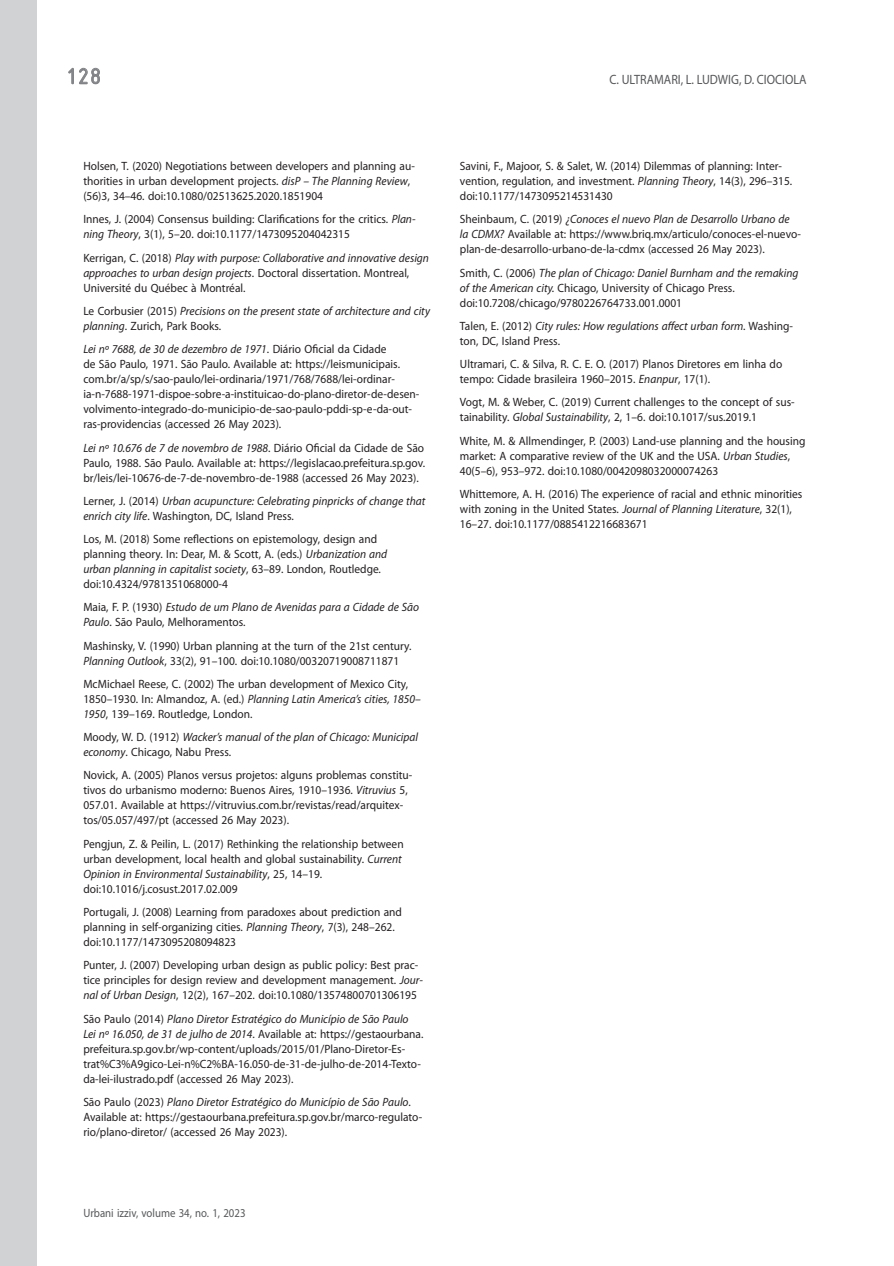
<style>
.page{position:relative;width:894px;height:1266px;background:#fff}
.page>*{position:absolute;margin:0;border:0;box-sizing:border-box;transform-origin:0 0}
.t1{font:24px "ISOCTEUR";color:#808285}
.t2{font:13.5px "Myriad Pro";color:#57585a;scale:.9 1}
.t3{font:12px/15px "Myriad Pro";color:#231f20;scale:.95 1}
.t4{font:italic 12px/15px "Myriad Pro";color:#231f20;scale:.95 1}
.t5{font:12px "Myriad Pro";color:#57585a;scale:.9 1}
.s1{font-style:italic}
.s2{font-style:normal}
</style>
<div class="page">
<svg style="left:68px;top:68px;width:32px;height:17px"></svg>
<div style="left:0;top:0;width:37px;height:1265px;background:#d1d2d4"></div>
<h1 class="t1" style="left:63px;top:61px;width:43px">128</h1>
<p class="t2" style="left:609px;top:72px;width:220px">C. ULTRAMARI, L. LUDWIG, D. CIOCIOLA</p>
<p class="t3" style="left:83px;top:159px;width:350px">Holsen, T. (2020) Negotiations between developers and planning au&shy;thorities in urban development projects. <span class="s1">disP – The Planning Review</span>, (56)3, 34–46. doi:10.1080/02513625.2020.1851904</p>
<p class="t3" style="left:83px;top:212px;width:351px">Innes, J. (2004) Consensus building: Clarifications for the critics. <span class="s1">Plan&shy;ning Theory</span>, 3(1), 5–20. doi:10.1177/1473095204042315</p>
<p class="t4" style="left:83px;top:250px;width:365px"><span class="s2">Kerrigan, C. (2018)</span> Play with purpose: Collaborative and innovative design approaches to urban design projects<span class="s2">. Doctoral dissertation. Montreal,<br>Université du Québec à Montréal.</span></p>
<p class="t4" style="left:83px;top:304px;width:366px"><span class="s2">Le Corbusier (2015)</span> Precisions on the present state of architecture and city planning<span class="s2">. Zurich, Park Books.</span></p>
<p class="t3" style="left:83px;top:342px;width:355px"><span class="s1">Lei nº 7688, de 30 de dezembro de 1971</span>. Diário Oficial da Cidade<br>de São Paulo, 1971. São Paulo. Available at: https://leismunicipais. com.br/a/sp/s/sao-paulo/lei-ordinaria/1971/768/7688/lei-ordinar&shy;ia-n-7688-1971-dispoe-sobre-a-instituicao-do-plano-diretor-de-desen&shy;volvimento-integrado-do-municipio-de-sao-paulo-pddi-sp-e-da-out&shy;ras-providencias (accessed 26 May 2023).</p>
<p class="t3" style="left:83px;top:440px;width:361px;text-align:justify"><span class="s1">Lei nº 10.676 de 7 de novembro de 1988</span>. Diário Oficial da Cidade de São Paulo, 1988. São Paulo. Available at: https://legislacao.prefeitura.sp.gov. br/leis/lei-10676-de-7-de-novembro-de-1988 (accessed 26 May 2023).</p>
<p class="t4" style="left:83px;top:493px;width:361px"><span class="s2">Lerner, J. (2014)</span> Urban acupuncture: Celebrating pinpricks of change that enrich city life<span class="s2">. Washington, DC, Island Press.</span></p>
<p class="t3" style="left:83px;top:531px;width:321px">Los, M. (2018) Some reflections on epistemology, design and planning theory. In: Dear, M. &amp; Scott, A. (eds.) <span class="s1">Urbanization and urban planning in capitalist society</span>, 63–89. London, Routledge. doi:10.4324/9781351068000-4</p>
<p class="t4" style="left:83px;top:600px;width:355px"><span class="s2">Maia, F. P. (1930)</span> Estudo de um Plano de Avenidas para a Cidade de São<br>Paulo<span class="s2">. São Paulo, Melhoramentos.</span></p>
<p class="t3" style="left:83px;top:638px;width:347px">Mashinsky, V. (1990) Urban planning at the turn of the 21st century.<br><span class="s1">Planning Outlook</span>, 33(2), 91–100. doi:10.1080/00320719008711871</p>
<p class="t3" style="left:83px;top:676px;width:356px">McMichael Reese, C. (2002) The urban development of Mexico City,<br>1850–1930. In: Almandoz, A. (ed.) <span class="s1">Planning Latin America’s cities, 1850–<br>1950</span>, 139–169. Routledge, London.</p>
<p class="t4" style="left:83px;top:729px;width:354px"><span class="s2">Moody, W. D. (1912)</span> Wacker’s manual of the plan of Chicago: Municipal economy<span class="s2">. Chicago, Nabu Press.</span></p>
<p class="t3" style="left:83px;top:768px;width:348px">Novick, A. (2005) Planos versus projetos: alguns problemas constitu&shy;tivos do urbanismo moderno: Buenos Aires, 1910–1936. <span class="s1">Vitruvius</span> 5, 057.01. Available at https://vitruvius.com.br/revistas/read/arquitex&shy;tos/05.057/497/pt (accessed 26 May 2023).</p>
<p class="t3" style="left:83px;top:836px;width:338px">Pengjun, Z. &amp; Peilin, L. (2017) Rethinking the relationship between urban development, local health and global sustainability. <span class="s1">Current Opinion in Environmental Sustainability</span>, 25, 14–19. doi:10.1016/j.cosust.2017.02.009</p>
<p class="t3" style="left:83px;top:904px;width:337px">Portugali, J. (2008) Learning from paradoxes about prediction and planning in self-organizing cities. <span class="s1">Planning Theory</span>, 7(3), 248–262. doi:10.1177/1473095208094823</p>
<p class="t3" style="left:83px;top:957px;width:359px">Punter, J. (2007) Developing urban design as public policy: Best prac&shy;tice principles for design review and development management. <span class="s1">Jour&shy;nal of Urban Design</span>, 12(2), 167–202. doi:10.1080/13574800701306195</p>
<p class="t3" style="left:83px;top:1011px;width:359px">São Paulo (2014) <span class="s1">Plano Diretor Estratégico do Município de São Paulo Lei nº 16.050, de 31 de julho de 2014</span>. Available at: https://gestaourbana. prefeitura.sp.gov.br/wp-content/uploads/2015/01/Plano-Diretor-Es&shy;trat%C3%A9gico-Lei-n%C2%BA-16.050-de-31-de-julho-de-2014-Texto&shy;da-lei-ilustrado.pdf (accessed 26 May 2023).</p>
<p class="t3" style="left:83px;top:1094px;width:358px">São Paulo (2023) <span class="s1">Plano Diretor Estratégico do Município de São Paulo</span>.<br>Available at: https://gestaourbana.prefeitura.sp.gov.br/marco-regulato&shy;rio/plano-diretor/ (accessed 26 May 2023).</p>
<p class="t5" style="left:83px;top:1205px;width:182px">Urbani izziv, volume 34, no. 1, 2023</p>
<p class="t3" style="left:460px;top:159px;width:351px">Savini, F., Majoor, S. &amp; Salet, W. (2014) Dilemmas of planning: Inter&shy;vention, regulation, and investment. <span class="s1">Planning Theory</span>, 14(3), 296–315. doi:10.1177/1473095214531430</p>
<p class="t3" style="left:460px;top:212px;width:360px">Sheinbaum, C. (2019) <span class="s1">¿Conoces el nuevo Plan de Desarrollo Urbano de la CDMX?</span> Available at: https://www.briq.mx/articulo/conoces-el-nuevo&shy;plan-de-desarrollo-urbano-de-la-cdmx (accessed 26 May 2023).</p>
<p class="t3" style="left:460px;top:265px;width:358px">Smith, C. (2006) <span class="s1">The plan of Chicago: Daniel Burnham and the remaking of the American city.</span> Chicago, University of Chicago Press. doi:10.7208/chicago/9780226764733.001.0001</p>
<p class="t3" style="left:460px;top:318px;width:352px">Talen, E. (2012) <span class="s1">City rules: How regulations affect urban form</span>. Washing&shy;ton, DC, Island Press.</p>
<p class="t3" style="left:460px;top:357px;width:341px">Ultramari, C. &amp; Silva, R. C. E. O. (2017) Planos Diretores em linha do tempo: Cidade brasileira 1960–2015. <span class="s1">Enanpur</span>, 17(1).</p>
<p class="t3" style="left:460px;top:395px;width:354px">Vogt, M. &amp; Weber, C. (2019) Current challenges to the concept of sus&shy;tainability. <span class="s1">Global Sustainability</span>, 2, 1–6. doi:10.1017/sus.2019.1</p>
<p class="t3" style="left:460px;top:433px;width:365px">White, M. &amp; Allmendinger, P. (2003) Land-use planning and the housing market: A comparative review of the UK and the USA. <span class="s1">Urban Studies</span>,<br>40(5–6), 953–972. doi:10.1080/0042098032000074263</p>
<p class="t3" style="left:460px;top:486px;width:362px">Whittemore, A. H. (2016) The experience of racial and ethnic minorities with zoning in the United States. <span class="s1">Journal of Planning Literature</span>, 32(1),<br>16–27. doi:10.1177/0885412216683671</p>
</div>
